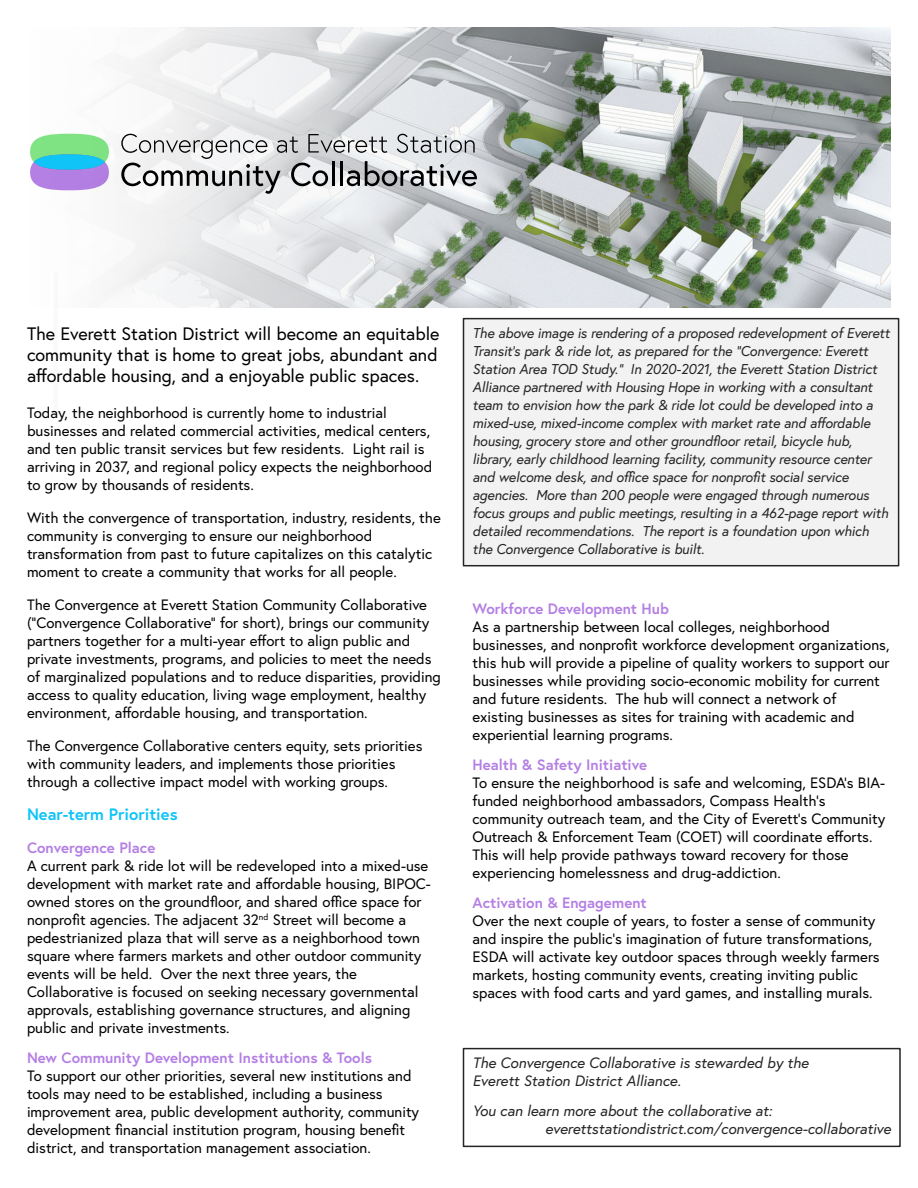
<style>
.page{position:relative;width:918px;height:1188px;background:#fff}
.page>*{position:absolute;margin:0;border:0;box-sizing:border-box;transform-origin:0 0}
.t1{font:18px/21px "Europa";color:#000;text-align:justify}
.t2{font:700 16.5px "Europa";color:#11c4f8}
.t3{font:15px/18px "Europa";color:#000}
.t4{font:italic 15px/18px "Europa";color:#252525}
.t5{font:700 15px "Europa";color:#b47fe3}
.t6{font:italic 14.25px/18px "Europa";letter-spacing:-.005em;color:#252525}
</style>
<div class="page">
<img style="left:521px;top:27px;width:370px;height:281px">
<svg style="left:30px;top:27px;width:491px;height:281px"></svg>
<div style="left:30px;top:134px;width:79px;height:36px;background:#7fe283;border-radius:50%"></div>
<div style="left:30px;top:154px;width:79px;height:36px;background:#b47fe2;border-radius:50%"></div>
<div style="left:34px;top:154px;width:71px;height:16px;background:#11c4f8;border-radius:50%"></div>
<svg style="left:121px;top:134px;width:356px;height:60px"></svg>
<div style="left:52px;top:274px;width:6px;height:142px;background:#fafafa"></div>
<div style="left:463px;top:318px;width:436px;height:248px;background:#f2f2f2;border:2px solid #252525"></div>
<div style="left:463px;top:1048px;width:438px;height:99px;background:#fff;border:2px solid #252525"></div>
<p class="t1" style="left:27px;top:325px;width:414px">The Everett Station District will become an equitable community that is home to great jobs, abundant and affordable housing, and a enjoyable public spaces.</p>
<p class="t3" style="left:27px;top:405px;width:407px">Today, the neighborhood is currently home to industrial businesses and related commercial activities, medical centers, and ten public transit services but few residents. Light rail is arriving in 2037, and regional policy expects the neighborhood to grow by thousands of residents.</p>
<p class="t3" style="left:27px;top:510px;width:415px">With the convergence of transportation, industry, residents, the community is converging to ensure our neighborhood transformation from past to future capitalizes on this catalytic moment to create a community that works for all people.</p>
<p class="t3" style="left:27px;top:597px;width:415px">The Convergence at Everett Station Community Collaborative ("Convergence Collaborative" for short), brings our community partners together for a multi-year effort to align public and private investments, programs, and policies to meet the needs of marginalized populations and to reduce disparities, providing access to quality education, living wage employment, healthy environment, affordable housing, and transportation.</p>
<p class="t3" style="left:27px;top:738px;width:397px">The Convergence Collaborative centers equity, sets priorities with community leaders, and implements those priorities through a collective impact model with working groups.</p>
<p class="t2" style="left:27px;top:808px;width:152px">Near-term Priorities</p>
<p class="t5" style="left:27px;top:842px;width:130px">Convergence Place</p>
<p class="t3" style="left:27px;top:858px;width:405px">A current park &amp; ride lot will be redeveloped into a mixed-use development with market rate and affordable housing, BIPOC&shy;owned stores on the groundfloor, and shared office space for nonprofit agencies. The adjacent 32<sup>nd</sup> Street will become a pedestrianized plaza that will serve as a neighborhood town square where farmers markets and other outdoor community events will be held. Over the next three years, the Collaborative is focused on seeking necessary governmental approvals, establishing governance structures, and aligning public and private investments.</p>
<p class="t5" style="left:27px;top:1052px;width:346px">New Community Development Institutions &amp; Tools</p>
<p class="t3" style="left:27px;top:1068px;width:394px">To support our other priorities, several new institutions and tools may need to be established, including a business improvement area, public development authority, community development financial institution program, housing benefit district, and transportation management association.</p>
<p class="t6" style="left:472px;top:325px;width:419px">The above image is rendering of a proposed redevelopment of Everett Transit’s park &amp; ride lot, as prepared for the “Convergence: Everett Station Area TOD Study.” In 2020-2021, the Everett Station District Alliance partnered with Housing Hope in working with a consultant team to envision how the park &amp; ride lot could be developed into a mixed-use, mixed-income complex with market rate and affordable housing, grocery store and other groundfloor retail, bicycle hub, library, early childhood learning facility, community resource center and welcome desk, and office space for nonprofit social service agencies. More than 200 people were engaged through numerous focus groups and public meetings, resulting in a 462-page report with detailed recommendations. The report is a foundation upon which the Convergence Collaborative is built.</p>
<p class="t5" style="left:472px;top:602px;width:198px">Workforce Development Hub</p>
<p class="t3" style="left:472px;top:618px;width:419px">As a partnership between local colleges, neighborhood businesses, and nonprofit workforce development organizations, this hub will provide a pipeline of quality workers to support our businesses while providing socio-economic mobility for current and future residents. The hub will connect a network of existing businesses as sites for training with academic and experiential learning programs.</p>
<p class="t5" style="left:472px;top:758px;width:176px">Health &amp; Safety Initiative</p>
<p class="t3" style="left:472px;top:774px;width:414px">To ensure the neighborhood is safe and welcoming, ESDA’s BIA&shy;funded neighborhood ambassadors, Compass Health’s community outreach team, and the City of Everett’s Community Outreach &amp; Enforcement Team (COET) will coordinate efforts.<br>This will help provide pathways toward recovery for those experiencing homelessness and drug-addiction.</p>
<p class="t5" style="left:472px;top:896px;width:176px">Activation &amp; Engagement</p>
<p class="t3" style="left:472px;top:912px;width:409px">Over the next couple of years, to foster a sense of community and inspire the public’s imagination of future transformations, ESDA will activate key outdoor spaces through weekly farmers markets, hosting community events, creating inviting public spaces with food carts and yard games, and installing murals.</p>
<p class="t4" style="left:472px;top:1055px;width:338px">The Convergence Collaborative is stewarded by the<br>Everett Station District Alliance.</p>
<p class="t4" style="left:545px;top:1103px;width:347px;text-indent:-73px">You can learn more about the collaborative at: everettstationdistrict.com/convergence-collaborative</p>
</div>
